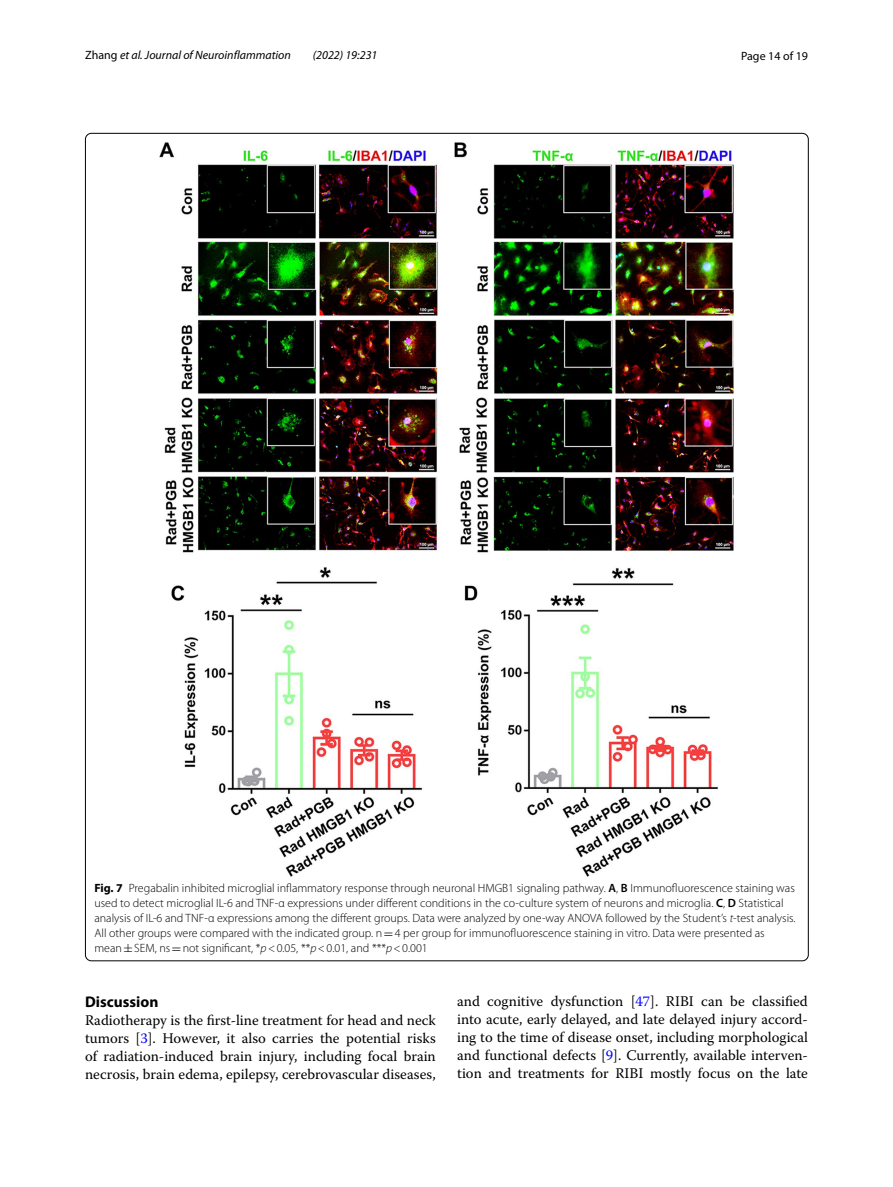
<style>
.page{position:relative;width:893px;height:1187px;background:#fff}
.page>*{position:absolute;margin:0;border:0;box-sizing:border-box;transform-origin:0 0}
.t1{font:700 15.45px "Myriad Pro";color:#000}
.t2{font:14.7px/18px "Warnock Pro";color:#000;text-align:justify}
.t3{font:300 12px/15px "Myriad Pro";color:#000}
.t4{font:italic 12px "Myriad Pro";color:#000}
.t5{font:12px "Myriad Pro";color:#000}
.s1{font-style:normal}
.s2{font-weight:700}
.s3{font-weight:600}
.s4{font-style:italic}
.s5{font-family:"MTSY";font-weight:400}
.s6{color:#00f}
</style>
<div class="page">
<img style="left:160px;top:142px;width:574px;height:734px">
<p class="t4" style="left:85px;top:48px;width:207px"><span class="s1">Zhang</span> et al. Journal of Neuroinflammation</p>
<p class="t4" style="left:313px;top:48px;width:66px">(2022) 19:231</p>
<p class="t5" style="left:741px;top:48px;width:68px">Page 14 of 19</p>
<p class="t3" style="left:94px;top:880px;width:703px"><span class="s2">Fig. 7</span> Pregabalin inhibited microglial inflammatory response through neuronal HMGB1 signaling pathway. <span class="s3">A</span>, <span class="s3">B</span> Immunofluorescence staining was used to detect microglial IL-6 and TNF-α expressions under different conditions in the co-culture system of neurons and microglia. <span class="s3">C</span>, <span class="s3">D</span> Statistical analysis of IL-6 and TNF-α expressions among the different groups. Data were analyzed by one-way ANOVA followed by the Student’s <span class="s4">t</span>-test analysis.<br>All other groups were compared with the indicated group. n<span class="s5">=</span>4 per group for immunofluorescence staining in vitro. Data were presented as mean<span class="s5">±</span>SEM, ns<span class="s5">=</span>not significant, *<span class="s4">p</span>&lt;0.05, **<span class="s4">p</span>&lt;0.01, and ***<span class="s4">p</span>&lt;0.001</p>
<p class="t1" style="left:85px;top:991px;width:75px">Discussion</p>
<p class="t2" style="left:85px;top:1010px;width:352px">Radiotherapy is the first-line treatment for head and neck tumors [<span class="s6">3</span>]. However, it also carries the potential risks of radiation-induced brain injury, including focal brain necrosis, brain edema, epilepsy, cerebrovascular diseases,</p>
<p class="t2" style="left:457px;top:991px;width:352px">and cognitive dysfunction [<span class="s6">47</span>]. RIBI can be classified into acute, early delayed, and late delayed injury accord&shy;ing to the time of disease onset, including morphological and functional defects [<span class="s6">9</span>]. Currently, available interven&shy;tion and treatments for RIBI mostly focus on the late</p>
</div>
